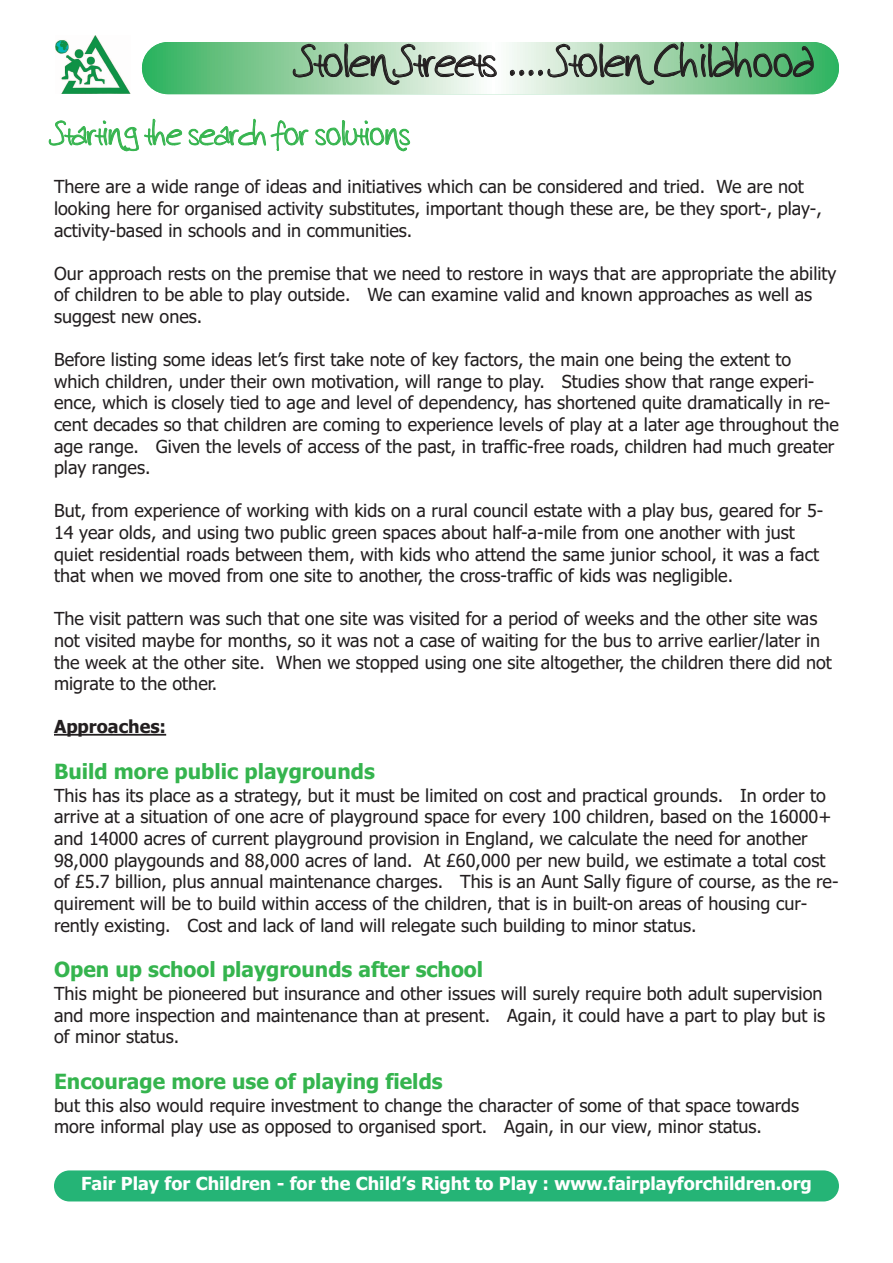
<style>
.page{position:relative;width:893px;height:1263px;background:#fff}
.page>*{position:absolute;margin:0;border:0;box-sizing:border-box;transform-origin:0 0}
.t1{font:36px "harrison";color:#231f20}
.t2{font:27px "harrison";color:#35b44e}
.t3{font:700 21px "Tahoma";color:#35b44e}
.t4{font:18px/21.6px "Tahoma";color:#231f20}
.t5{font:700 18px "Tahoma";color:#fff}
.t6{font:700 18px "Tahoma";color:#231f20}
</style>
<div class="page">
<svg style="left:142px;top:42px;width:697px;height:52px;background:#9cd5ab"></svg>
<img style="left:56px;top:35px;width:74px;height:59px">
<div style="left:54px;top:1170px;width:785px;height:31px;background:#25b476;border-radius:16px"></div>
<hr style="left:54px;top:734px;width:112px;height:2px;background:#231f20">
<h1 class="t1" style="left:300px;top:43px;width:515px">Stolen Streets .... Stolen Childhood</h1>
<h2 class="t2" style="left:54px;top:120px;width:357px">Starting the search for solutions</h2>
<p class="t4" style="left:54px;top:176px;width:769px">There are a wide range of ideas and initiatives which can be considered and tried. We are not looking here for organised activity substitutes, important though these are, be they sport-, play-, activity-based in schools and in communities.</p>
<p class="t4" style="left:54px;top:263px;width:784px">Our approach rests on the premise that we need to restore in ways that are appropriate the ability of children to be able to play outside. We can examine valid and known approaches as well as suggest new ones.</p>
<p class="t4" style="left:54px;top:349px;width:786px">Before listing some ideas let’s first take note of key factors, the main one being the extent to which children, under their own motivation, will range to play. Studies show that range experi&shy;ence, which is closely tied to age and level of dependency, has shortened quite dramatically in re&shy;cent decades so that children are coming to experience levels of play at a later age throughout the age range. Given the levels of access of the past, in traffic-free roads, children had much greater play ranges.</p>
<p class="t4" style="left:54px;top:500px;width:771px">But, from experience of working with kids on a rural council estate with a play bus, geared for 5- 14 year olds, and using two public green spaces about half-a-mile from one another with just quiet residential roads between them, with kids who attend the same junior school, it was a fact that when we moved from one site to another, the cross-traffic of kids was negligible.</p>
<p class="t4" style="left:54px;top:608px;width:779px">The visit pattern was such that one site was visited for a period of weeks and the other site was not visited maybe for months, so it was not a case of waiting for the bus to arrive earlier/later in the week at the other site. When we stopped using one site altogether, the children there did not migrate to the other.</p>
<p class="t6" style="left:54px;top:717px;width:114px">Approaches:</p>
<p class="t3" style="left:54px;top:759px;width:322px">Build more public playgrounds</p>
<p class="t4" style="left:54px;top:785px;width:786px">This has its place as a strategy, but it must be limited on cost and practical grounds. In order to arrive at a situation of one acre of playground space for every 100 children, based on the 16000+ and 14000 acres of current playground provision in England, we calculate the need for another 98,000 playgounds and 88,000 acres of land. At £60,000 per new build, we estimate a total cost of £5.7 billion, plus annual maintenance charges. This is an Aunt Sally figure of course, as the re&shy;quirement will be to build within access of the children, that is in built-on areas of housing cur&shy;rently existing. Cost and lack of land will relegate such building to minor status.</p>
<p class="t3" style="left:54px;top:957px;width:431px">Open up school playgrounds after school</p>
<p class="t4" style="left:54px;top:983px;width:773px">This might be pioneered but insurance and other issues will surely require both adult supervision and more inspection and maintenance than at present. Again, it could have a part to play but is of minor status.</p>
<p class="t3" style="left:54px;top:1069px;width:390px">Encourage more use of playing fields</p>
<p class="t4" style="left:54px;top:1094px;width:747px">but this also would require investment to change the character of some of that space towards more informal play use as opposed to organised sport. Again, in our view, minor status.</p>
<p class="t5" style="left:81px;top:1173px;width:732px">Fair Play for Children - for the Child’s Right to Play : www.fairplayforchildren.org</p>
</div>
